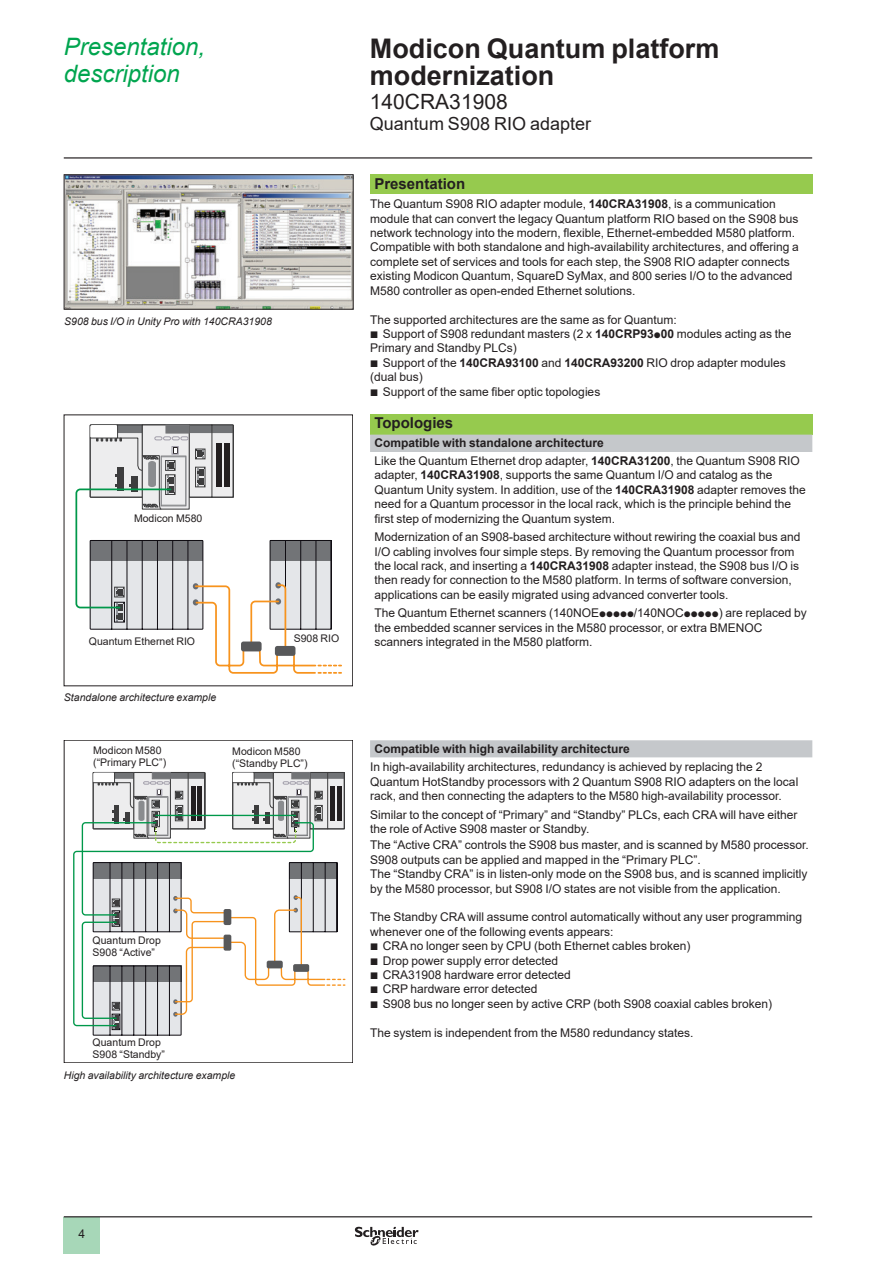
<style>
.page{position:relative;width:893px;height:1263px;background:#fff}
.page>*{position:absolute;margin:0;border:0;box-sizing:border-box;transform-origin:0 0}
._0_TitleLev1{font:700 27px/27px "Arial";color:#231f20}
._0_TopicFwd{font:italic 24px/27px "Arial";color:#00a54f}
._0_TitleLev2Fwd{font:21px "Arial";color:#231f20}
._0_TitleLev3Fwd{font:18px "Arial";color:#231f20}
._1_Section_3__10{font:700 15px "Arial";color:#231f20}
._1_Text__8{font:12px/14.4px "Arial";color:#231f20}
._2_Text__8{font:12px/14.4px "Arial";color:#231f20}
._1_Section_4__8{font:700 12px "Arial";color:#231f20}
._1_Legend__7{font:10.5px/12px "Arial";color:#231f20}
._1_Legend___Nota__7{font:italic 10.5px "Arial";color:#231f20}
.s1{font-weight:700}
.s2{font-family:"Graph Schneider"}
</style>
<div class="page">
<hr style="left:64px;top:157px;width:748px;height:2px;background:#231f20">
<div style="left:64px;top:1217px;width:36px;height:37px;background:#a7d7b8"></div>
<hr style="left:64px;top:1216px;width:748px;height:1px;background:#231f20">
<svg style="left:355px;top:1226px;width:64px;height:20px"></svg>
<div style="left:370px;top:174px;width:442px;height:20px;background:#96ca4e"></div>
<div style="left:370px;top:414px;width:442px;height:21px;background:#96ca4e"></div>
<div style="left:370px;top:435px;width:442px;height:322px;background:#c5c8cb"></div>
<div style="left:370px;top:453px;width:442px;height:287px;background:#fff"></div>
<img style="left:66px;top:177px;width:285px;height:130px">
<svg style="left:75px;top:424px;width:266px;height:250px"></svg>
<svg style="left:73px;top:850px;width:8px;height:177px"></svg>
<svg style="left:81px;top:772px;width:264px;height:264px"></svg>
<div style="left:224px;top:934px;width:7px;height:17px;background:#57585a;border-radius:2px"></div>
<p class="_0_TopicFwd" style="left:64px;top:34px;width:143px">Presentation, description</p>
<p class="_1_Legend___Nota__7" style="left:64px;top:314px;width:209px">S908 bus I/O in Unity Pro with 140CRA31908</p>
<p class="_1_Legend__7" style="left:134px;top:512px;width:70px">Modicon M580</p>
<p class="_1_Legend__7" style="left:89px;top:635px;width:108px">Quantum Ethernet RIO</p>
<p class="_1_Legend__7" style="left:294px;top:632px;width:47px">S908 RIO</p>
<p class="_1_Legend___Nota__7" style="left:64px;top:690px;width:154px">Standalone architecture example</p>
<p class="_1_Legend__7" style="left:93px;top:744px;width:70px">Modicon M580</p>
<p class="_1_Legend__7" style="left:93px;top:756px;width:74px">(“Primary PLC”)</p>
<p class="_1_Legend__7" style="left:232px;top:745px;width:70px">Modicon M580</p>
<p class="_1_Legend__7" style="left:232px;top:757px;width:77px">(“Standby PLC”)</p>
<p class="_1_Legend__7" style="left:93px;top:934px;width:70px">Quantum Drop<br>S908 “Active”</p>
<p class="_1_Legend__7" style="left:93px;top:1036px;width:74px">Quantum Drop<br>S908 “Standby”</p>
<p class="_1_Legend___Nota__7" style="left:64px;top:1068px;width:173px">High availability architecture example</p>
<p class="_0_TitleLev1" style="left:370px;top:35px;width:351px">Modicon Quantum platform modernization</p>
<p class="_0_TitleLev2Fwd" style="left:370px;top:87px;width:139px">140CRA31908</p>
<p class="_0_TitleLev3Fwd" style="left:370px;top:111px;width:223px">Quantum S908 RIO adapter</p>
<p class="_1_Section_3__10" style="left:374px;top:173px;width:92px">Presentation</p>
<p class="_2_Text__8" style="left:370px;top:197px;width:430px">The Quantum S908 RIO adapter module, <span class="s1">140CRA31908</span>, is a communication module that can convert the legacy Quantum platform RIO based on the S908 bus network technology into the modern, flexible, Ethernet-embedded M580 platform.</p>
<p class="_2_Text__8" style="left:370px;top:240px;width:430px">Compatible with both standalone and high-availability architectures, and offering a complete set of services and tools for each step, the S908 RIO adapter connects existing Modicon Quantum, SquareD SyMax, and 800 series I/O to the advanced M580 controller as open-ended Ethernet solutions.</p>
<p class="_2_Text__8" style="left:370px;top:312px;width:308px">The supported architectures are the same as for Quantum:</p>
<p class="_1_Text__8" style="left:370px;top:326px;width:423px"><span class="s2">b</span> Support of S908 redundant masters (2 x <span class="s1">140CRP93</span><span class="s2">p</span><span class="s1">00</span> modules acting as the<br>Primary and Standby PLCs)</p>
<p class="_1_Text__8" style="left:370px;top:355px;width:417px"><span class="s2">b</span> Support of the <span class="s1">140CRA93100</span> and <span class="s1">140CRA93200</span> RIO drop adapter modules (dual bus)</p>
<p class="_1_Text__8" style="left:370px;top:384px;width:232px"><span class="s2">b</span> Support of the same fiber optic topologies</p>
<p class="_1_Section_3__10" style="left:374px;top:413px;width:80px">Topologies</p>
<p class="_1_Section_4__8" style="left:374px;top:435px;width:231px">Compatible with standalone architecture</p>
<p class="_1_Text__8" style="left:374px;top:453px;width:433px">Like the Quantum Ethernet drop adapter, <span class="s1">140CRA31200</span>, the Quantum S908 RIO adapter, <span class="s1">140CRA31908</span>, supports the same Quantum I/O and catalog as the Quantum Unity system. In addition, use of the <span class="s1">140CRA31908</span> adapter removes the need for a Quantum processor in the local rack, which is the principle behind the first step of modernizing the Quantum system.</p>
<p class="_1_Text__8" style="left:374px;top:530px;width:428px">Modernization of an S908-based architecture without rewiring the coaxial bus and I/O cabling involves four simple steps. By removing the Quantum processor from the local rack, and inserting a <span class="s1">140CRA31908</span> adapter instead, the S908 bus I/O is then ready for connection to the M580 platform. In terms of software conversion, applications can be easily migrated using advanced converter tools.</p>
<p class="_1_Text__8" style="left:374px;top:606px;width:434px">The Quantum Ethernet scanners (140NOE<span class="s2">ppppp</span>/140NOC<span class="s2">ppppp</span>) are replaced by the embedded scanner services in the M580 processor, or extra BMENOC scanners integrated in the M580 platform.</p>
<p class="_1_Section_4__8" style="left:374px;top:740px;width:257px">Compatible with high availability architecture</p>
<p class="_1_Text__8" style="left:370px;top:760px;width:430px">In high-availability architectures, redundancy is achieved by replacing the 2<br>Quantum HotStandby processors with 2 Quantum S908 RIO adapters on the local rack, and then connecting the adapters to the M580 high-availability processor.</p>
<p class="_1_Text__8" style="left:370px;top:807px;width:429px">Similar to the concept of “Primary” and “Standby” PLCs, each CRA will have either the role of Active S908 master or Standby.</p>
<p class="_1_Text__8" style="left:370px;top:838px;width:440px">The “Active CRA” controls the S908 bus master, and is scanned by M580 processor.<br>S908 outputs can be applied and mapped in the “Primary PLC”.</p>
<p class="_1_Text__8" style="left:370px;top:867px;width:439px">The “Standby CRA” is in listen-only mode on the S908 bus, and is scanned implicitly by the M580 processor, but S908 I/O states are not visible from the application.</p>
<p class="_1_Text__8" style="left:370px;top:910px;width:434px">The Standby CRA will assume control automatically without any user programming whenever one of the following events appears:</p>
<p class="_1_Text__8" style="left:370px;top:939px;width:322px"><span class="s2">b</span> CRA no longer seen by CPU (both Ethernet cables broken)</p>
<p class="_1_Text__8" style="left:370px;top:953px;width:190px"><span class="s2">b</span> Drop power supply error detected</p>
<p class="_1_Text__8" style="left:370px;top:967px;width:202px"><span class="s2">b</span> CRA31908 hardware error detected</p>
<p class="_1_Text__8" style="left:370px;top:982px;width:169px"><span class="s2">b</span> CRP hardware error detected</p>
<p class="_1_Text__8" style="left:370px;top:996px;width:404px"><span class="s2">b</span> S908 bus no longer seen by active CRP (both S908 coaxial cables broken)</p>
<p class="_1_Text__8" style="left:370px;top:1025px;width:325px">The system is independent from the M580 redundancy states.</p>
<p class="_1_Text__8" style="left:79px;top:1226px;width:8px">4</p>
</div>
